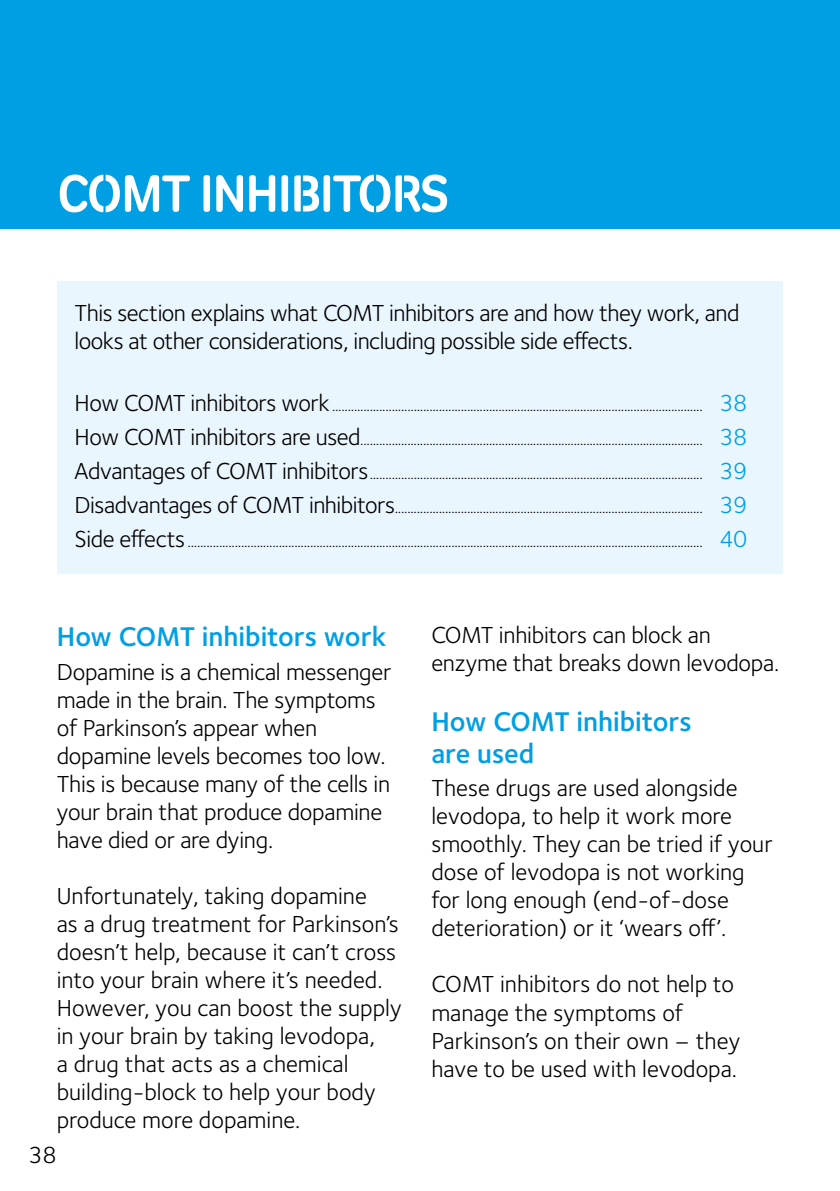
<style>
.page{position:relative;width:840px;height:1191px;background:#fff}
.page>*{position:absolute;margin:0;border:0;box-sizing:border-box;transform-origin:0 0}
.t1{font:52px "Parkinsons UK Stencil";letter-spacing:-.01em;color:#fff}
.t2{font:600 28px/32px "Foundry Sterling";color:#009fe3}
.t3{font:24px/28px "Foundry Sterling";letter-spacing:-.005em;color:#000}
.t4{font:16px/34px "Foundry Sterling";color:#000;text-align:justify}
.s1{font-size:24px}
.s2{font-size:24px;color:#009fe3}
</style>
<div class="page">
<div style="left:0;top:0;width:839px;height:228px;background:#009fe3"></div>
<div style="left:58px;top:281px;width:724px;height:292px;background:#eaf6fe"></div>
<h1 class="t1" style="left:58px;top:162px;width:392px">COMT INHIBITORS</h1>
<p class="t3" style="left:75px;top:299px;width:666px">This section explains what COMT inhibitors are and how they work, and looks at other considerations, including possible side effects.</p>
<p class="t4" style="left:75px;top:388px;width:674px"><span class="s1">How COMT inhibitors work</span> ...................................................................................................................... <span class="s2">38<br></span><span class="s1">How COMT inhibitors are used</span>............................................................................................................. <span class="s2">38<br></span><span class="s1">Advantages of COMT inhibitors</span>.......................................................................................................... <span class="s2">39<br></span><span class="s1">Disadvantages of COMT inhibitors</span>.................................................................................................. <span class="s2">39<br></span><span class="s1">Side effects</span> .................................................................................................................................................................... <span class="s2">40</span></p>
<p class="t2" style="left:57px;top:622px;width:331px">How COMT inhibitors work</p>
<p class="t3" style="left:57px;top:658px;width:336px">Dopamine is a chemical messenger made in the brain. The symptoms of Parkinson’s appear when dopamine levels becomes too low.<br>This is because many of the cells in your brain that produce dopamine have died or are dying.</p>
<p class="t3" style="left:57px;top:882px;width:346px">Unfortunately, taking dopamine<br>as a drug treatment for Parkinson’s doesn’t help, because it can’t cross into your brain where it’s needed.<br>However, you can boost the supply in your brain by taking levodopa,<br>a drug that acts as a chemical building-block to help your body produce more dopamine.</p>
<p class="t3" style="left:28px;top:1141px;width:30px">38</p>
<p class="t3" style="left:431px;top:621px;width:349px">COMT inhibitors can block an enzyme that breaks down levodopa.</p>
<p class="t2" style="left:431px;top:706px;width:262px">How COMT inhibitors are used</p>
<p class="t3" style="left:431px;top:774px;width:342px">These drugs are used alongside levodopa, to help it work more smoothly. They can be tried if your dose of levodopa is not working for long enough (end-of-dose deterioration) or it ‘wears off’.</p>
<p class="t3" style="left:431px;top:970px;width:310px">COMT inhibitors do not help to manage the symptoms of<br>Parkinson’s on their own – they have to be used with levodopa.</p>
</div>
